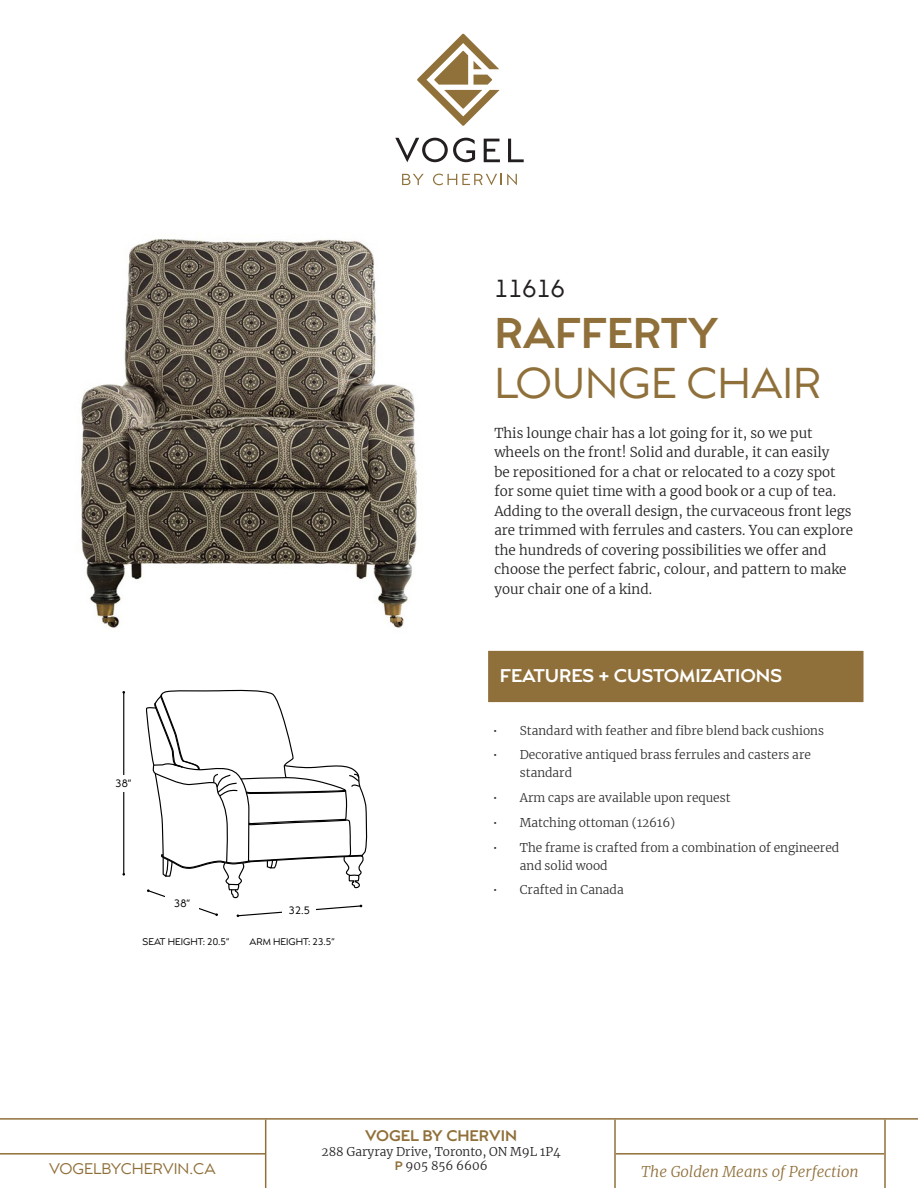
<style>
.page{position:relative;width:918px;height:1188px;background:#fff}
.page>*{position:absolute;margin:0;border:0;box-sizing:border-box;transform-origin:0 0}
.Product_Name{font:42px/50.4px "Capri Pro";color:#90703a}
.Product_Number{font:24px "Capri Pro";color:#231f20}
.t1{font:700 18px "Capri Pro";color:#fff}
.t2{font:italic 300 15px "Merriweather";color:#90703a}
.t3{font:15px "Capri Pro";color:#90703a}
.t4{font:700 15px "Capri Pro";color:#90703a}
.Product_Name-2{font:300 13.5px/19.5px "Merriweather";color:#231f20}
.t5{font:300 12px/18px "Merriweather";color:#312f30}
.t6{font:300 12px "Merriweather";color:#231f20}
.t7{font:10.35px "Capri Pro";color:#000}
.t8{font:9.3px "Capri Pro";color:#000}
.s1{font-weight:700}
.s2{font-family:"Capri Pro";font-weight:700;color:#90703a}
</style>
<div class="page">
<hr style="left:123px;top:692px;width:1px;height:182px;background:#000">
<div style="left:107px;top:775px;width:33px;height:17px;background:#fff"></div>
<svg style="left:146px;top:689px;width:222px;height:228px"></svg>
<div style="left:166px;top:895px;width:33px;height:17px;background:#fff"></div>
<div style="left:283px;top:903px;width:33px;height:16px;background:#fff"></div>
<img style="left:81px;top:239px;width:336px;height:389px">
<div style="left:488px;top:651px;width:376px;height:51px;background:#90703a"></div>
<svg style="left:402px;top:174px;width:22px;height:11px"></svg>
<svg style="left:433px;top:174px;width:84px;height:11px"></svg>
<svg style="left:417px;top:34px;width:83px;height:92px"></svg>
<svg style="left:395px;top:138px;width:80px;height:24px"></svg>
<svg style="left:484px;top:139px;width:16px;height:23px"></svg>
<svg style="left:508px;top:139px;width:16px;height:23px"></svg>
<hr style="left:0;top:1118px;width:918px;height:2px;background:#90703a">
<hr style="left:265px;top:1120px;width:1px;height:68px;background:#90703a">
<hr style="left:614px;top:1120px;width:2px;height:68px;background:#90703a">
<hr style="left:884px;top:1120px;width:2px;height:68px;background:#90703a">
<hr style="left:616px;top:1153px;width:268px;height:2px;background:#90703a">
<hr style="left:0;top:1153px;width:266px;height:2px;background:#90703a">
<p class="Product_Number" style="left:494px;top:274px;width:72px">11616</p>
<p class="Product_Name" style="left:494px;top:307px;width:329px"><span class="s1">RAFFERTY<br></span>LOUNGE CHAIR</p>
<p class="Product_Name-2" style="left:494px;top:423px;width:360px">This lounge chair has a lot going for it, so we put wheels on the front! Solid and durable, it can easily<br>be repositioned for a chat or relocated to a cozy spot for some quiet time with a good book or a cup of tea.<br>Adding to the overall design, the curvaceous front legs are trimmed with ferrules and casters. You can explore the hundreds of covering possibilities we offer and choose the perfect fabric, colour, and pattern to make your chair one of a kind.</p>
<p class="t7" style="left:116px;top:777px;width:18px">38”</p>
<p class="t7" style="left:174px;top:897px;width:18px">38”</p>
<p class="t7" style="left:289px;top:904px;width:23px">32.5</p>
<p class="t8" style="left:143px;top:936px;width:88px">SEAT HEIGHT: 20.5”</p>
<p class="t8" style="left:250px;top:936px;width:87px">ARM HEIGHT: 23.5”</p>
<p class="t1" style="left:500px;top:665px;width:284px">FEATURES + CUSTOMIZATIONS</p>
<p class="t5" style="left:493px;top:721px;width:333px">• Standard with feather and fibre blend back cushions</p>
<p class="t5" style="left:520px;top:746px;width:293px;text-indent:-27px">• Decorative antiqued brass ferrules and casters are standard</p>
<p class="t5" style="left:493px;top:788px;width:239px">• Arm caps are available upon request</p>
<p class="t5" style="left:493px;top:813px;width:184px">• Matching ottoman (12616)</p>
<p class="t5" style="left:520px;top:838px;width:321px;text-indent:-27px">• The frame is crafted from a combination of engineered and solid wood</p>
<p class="t5" style="left:493px;top:881px;width:132px">• Crafted in Canada</p>
<p class="t4" style="left:365px;top:1127px;width:153px">VOGEL BY CHERVIN</p>
<p class="t6" style="left:322px;top:1143px;width:241px">288 Garyray Drive, Toronto, ON M9L 1P4</p>
<p class="t6" style="left:395px;top:1158px;width:94px"><span class="s2">P</span> 905 856 6606</p>
<p class="t3" style="left:49px;top:1159px;width:168px">VOGELBYCHERVIN.CA</p>
<p class="t2" style="left:641px;top:1161px;width:219px">The Golden Means of Perfection</p>
</div>
